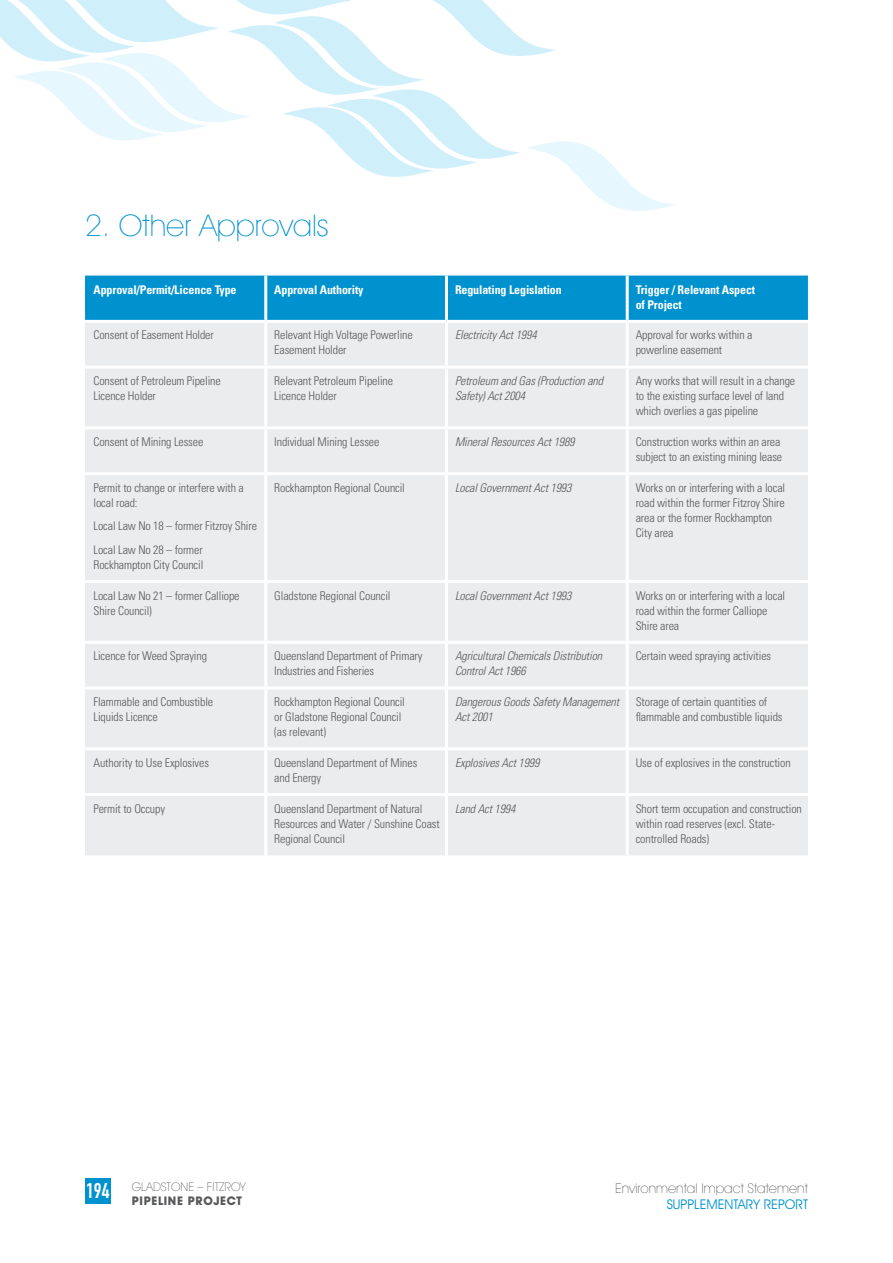
<style>
.page{position:relative;width:893px;height:1263px;background:#fff}
.page>*{position:absolute;margin:0;border:0;box-sizing:border-box;transform-origin:0 0}
.t1{font:200 30px "Avant Garde IT Cby BT";color:#0092cf}
.t2{font:200 13.5px "Avant Garde IT Cby BT";color:#58595b}
.t3{font:13.5px "Avant Garde IT Cby BT";color:#0092cf}
.t4{font:300 condensed 12px/15px "Univers";letter-spacing:-.01em;color:#58595b}
.t5{font:italic 300 condensed 12px/15px "Univers";letter-spacing:-.01em;color:#58595b}
.t6{font:700 condensed 12px/15px "Univers";letter-spacing:-.01em;color:#fff}
.t7{font:200 12px/13.5px "Avant Garde IT Cby BT";color:#58595b}
.s1{font-family:"DIN Engschrift";font-weight:400;font-size:21px;color:#fff}
.s2{font-weight:700}
</style>
<div class="page">
<div style="left:85px;top:1178px;width:26px;height:25px;background:#0092cf"></div>
<svg style="left:0;top:0;width:675px;height:211px"></svg>
<div style="left:85px;top:276px;width:723px;height:44px;background:#0092cf"></div>
<div style="left:85px;top:323px;width:723px;height:532px;background:#ebeced"></div>
<hr style="left:264px;top:276px;width:3px;height:44px;background:#fff">
<hr style="left:445px;top:276px;width:3px;height:44px;background:#fff">
<hr style="left:626px;top:276px;width:3px;height:44px;background:#fff">
<hr style="left:264px;top:323px;width:3px;height:43px;background:#fff">
<hr style="left:445px;top:323px;width:3px;height:43px;background:#fff">
<hr style="left:626px;top:323px;width:3px;height:43px;background:#fff">
<hr style="left:85px;top:366px;width:181px;height:3px;background:#fff">
<hr style="left:266px;top:366px;width:180px;height:3px;background:#fff">
<hr style="left:264px;top:369px;width:3px;height:57px;background:#fff">
<hr style="left:446px;top:366px;width:181px;height:3px;background:#fff">
<hr style="left:445px;top:369px;width:3px;height:57px;background:#fff">
<hr style="left:627px;top:366px;width:181px;height:3px;background:#fff">
<hr style="left:626px;top:369px;width:3px;height:57px;background:#fff">
<hr style="left:85px;top:426px;width:181px;height:3px;background:#fff">
<hr style="left:266px;top:426px;width:180px;height:3px;background:#fff">
<hr style="left:264px;top:429px;width:3px;height:43px;background:#fff">
<hr style="left:446px;top:426px;width:181px;height:3px;background:#fff">
<hr style="left:445px;top:429px;width:3px;height:43px;background:#fff">
<hr style="left:627px;top:426px;width:181px;height:3px;background:#fff">
<hr style="left:626px;top:429px;width:3px;height:43px;background:#fff">
<hr style="left:85px;top:472px;width:181px;height:3px;background:#fff">
<hr style="left:266px;top:472px;width:180px;height:3px;background:#fff">
<hr style="left:264px;top:475px;width:3px;height:105px;background:#fff">
<hr style="left:446px;top:472px;width:181px;height:3px;background:#fff">
<hr style="left:445px;top:475px;width:3px;height:105px;background:#fff">
<hr style="left:627px;top:472px;width:181px;height:3px;background:#fff">
<hr style="left:626px;top:475px;width:3px;height:105px;background:#fff">
<hr style="left:85px;top:580px;width:181px;height:3px;background:#fff">
<hr style="left:266px;top:580px;width:180px;height:3px;background:#fff">
<hr style="left:264px;top:583px;width:3px;height:58px;background:#fff">
<hr style="left:446px;top:580px;width:181px;height:3px;background:#fff">
<hr style="left:445px;top:583px;width:3px;height:58px;background:#fff">
<hr style="left:627px;top:580px;width:181px;height:3px;background:#fff">
<hr style="left:626px;top:583px;width:3px;height:58px;background:#fff">
<hr style="left:85px;top:641px;width:181px;height:3px;background:#fff">
<hr style="left:266px;top:641px;width:180px;height:3px;background:#fff">
<hr style="left:264px;top:644px;width:3px;height:42px;background:#fff">
<hr style="left:446px;top:641px;width:181px;height:3px;background:#fff">
<hr style="left:445px;top:644px;width:3px;height:42px;background:#fff">
<hr style="left:627px;top:641px;width:181px;height:3px;background:#fff">
<hr style="left:626px;top:644px;width:3px;height:42px;background:#fff">
<hr style="left:85px;top:686px;width:181px;height:3px;background:#fff">
<hr style="left:266px;top:686px;width:180px;height:3px;background:#fff">
<hr style="left:264px;top:689px;width:3px;height:58px;background:#fff">
<hr style="left:446px;top:686px;width:181px;height:3px;background:#fff">
<hr style="left:445px;top:689px;width:3px;height:58px;background:#fff">
<hr style="left:627px;top:686px;width:181px;height:3px;background:#fff">
<hr style="left:626px;top:689px;width:3px;height:58px;background:#fff">
<hr style="left:85px;top:747px;width:181px;height:3px;background:#fff">
<hr style="left:266px;top:747px;width:180px;height:3px;background:#fff">
<hr style="left:264px;top:750px;width:3px;height:43px;background:#fff">
<hr style="left:446px;top:747px;width:181px;height:3px;background:#fff">
<hr style="left:445px;top:750px;width:3px;height:43px;background:#fff">
<hr style="left:627px;top:747px;width:181px;height:3px;background:#fff">
<hr style="left:626px;top:750px;width:3px;height:43px;background:#fff">
<hr style="left:85px;top:793px;width:181px;height:3px;background:#fff">
<hr style="left:266px;top:793px;width:180px;height:3px;background:#fff">
<hr style="left:264px;top:796px;width:3px;height:59px;background:#fff">
<hr style="left:446px;top:793px;width:181px;height:3px;background:#fff">
<hr style="left:445px;top:796px;width:3px;height:59px;background:#fff">
<hr style="left:627px;top:793px;width:181px;height:3px;background:#fff">
<hr style="left:626px;top:796px;width:3px;height:59px;background:#fff">
<h1 class="t1" style="left:85px;top:207px;width:245px">2. Other Approvals</h1>
<p class="t6" style="left:94px;top:282px;width:145px">Approval/Permit/Licence Type</p>
<p class="t6" style="left:274px;top:282px;width:91px">Approval Authority</p>
<p class="t6" style="left:455px;top:282px;width:108px">Regulating Legislation</p>
<p class="t6" style="left:636px;top:282px;width:121px">Trigger / Relevant Aspect of Project</p>
<p class="t4" style="left:94px;top:328px;width:122px">Consent of Easement Holder</p>
<p class="t4" style="left:274px;top:328px;width:140px">Relevant High Voltage Powerline<br>Easement Holder</p>
<p class="t5" style="left:455px;top:328px;width:83px">Electricity Act 1994</p>
<p class="t4" style="left:636px;top:328px;width:118px">Approval for works within a powerline easement</p>
<p class="t4" style="left:94px;top:373px;width:129px">Consent of Petroleum Pipeline<br>Licence Holder</p>
<p class="t4" style="left:274px;top:373px;width:120px">Relevant Petroleum Pipeline<br>Licence Holder</p>
<p class="t5" style="left:455px;top:373px;width:150px">Petroleum and Gas (Production and<br>Safety) Act 2004</p>
<p class="t4" style="left:636px;top:373px;width:161px">Any works that will result in a change to the existing surface level of land which overlies a gas pipeline</p>
<p class="t4" style="left:94px;top:434px;width:111px">Consent of Mining Lessee</p>
<p class="t4" style="left:274px;top:434px;width:107px">Individual Mining Lessee</p>
<p class="t5" style="left:455px;top:434px;width:121px">Mineral Resources Act 1989</p>
<p class="t4" style="left:636px;top:434px;width:148px">Construction works within an area subject to an existing mining lease</p>
<p class="t4" style="left:94px;top:480px;width:152px">Permit to change or interfere with a local road:</p>
<p class="t4" style="left:94px;top:514px;width:165px;line-height:23.5px">Local Law No 18 – former Fitzroy Shire<br>Local Law No 28 – former</p>
<p class="t4" style="left:94px;top:557px;width:111px">Rockhampton City Council</p>
<p class="t4" style="left:274px;top:480px;width:132px">Rockhampton Regional Council</p>
<p class="t5" style="left:455px;top:480px;width:118px">Local Government Act 1993</p>
<p class="t4" style="left:636px;top:480px;width:151px">Works on or interfering with a local road within the former Fitzroy Shire area or the former Rockhampton<br>City area</p>
<p class="t4" style="left:94px;top:588px;width:148px">Local Law No 21 – former Calliope<br>Shire Council)</p>
<p class="t4" style="left:274px;top:588px;width:118px">Gladstone Regional Council</p>
<p class="t5" style="left:455px;top:588px;width:118px">Local Government Act 1993</p>
<p class="t4" style="left:636px;top:588px;width:151px">Works on or interfering with a local road within the former Calliope<br>Shire area</p>
<p class="t4" style="left:94px;top:648px;width:115px">Licence for Weed Spraying</p>
<p class="t4" style="left:274px;top:648px;width:150px">Queensland Department of Primary<br>Industries and Fisheries</p>
<p class="t5" style="left:455px;top:648px;width:149px">Agricultural Chemicals Distribution<br>Control Act 1966</p>
<p class="t4" style="left:636px;top:648px;width:137px">Certain weed spraying activities</p>
<p class="t4" style="left:94px;top:694px;width:121px">Flammable and Combustible<br>Liquids Licence</p>
<p class="t4" style="left:274px;top:694px;width:132px">Rockhampton Regional Council or Gladstone Regional Council (as relevant)</p>
<p class="t5" style="left:455px;top:694px;width:166px">Dangerous Goods Safety Management<br>Act 2001</p>
<p class="t4" style="left:636px;top:694px;width:148px">Storage of certain quantities of flammable and combustible liquids</p>
<p class="t4" style="left:94px;top:755px;width:117px">Authority to Use Explosives</p>
<p class="t4" style="left:274px;top:755px;width:145px">Queensland Department of Mines and Energy</p>
<p class="t5" style="left:455px;top:755px;width:86px">Explosives Act 1999</p>
<p class="t4" style="left:636px;top:755px;width:156px">Use of explosives in the construction</p>
<p class="t4" style="left:94px;top:801px;width:73px">Permit to Occupy</p>
<p class="t4" style="left:274px;top:801px;width:167px">Queensland Department of Natural<br>Resources and Water / Sunshine Coast<br>Regional Council</p>
<p class="t5" style="left:455px;top:801px;width:62px">Land Act 1994</p>
<p class="t4" style="left:636px;top:801px;width:168px">Short term occupation and construction within road reserves (excl. State&shy;controlled Roads)</p>
<p class="t7" style="left:132px;top:1180px;width:115px;text-indent:-46px"><span class="s1">194</span> GLADSTONE – FITZROY<br><span class="s2">PIPELINE PROJECT</span></p>
<p class="t2" style="left:615px;top:1179px;width:194px">Environmental Impact Statement</p>
<p class="t3" style="left:667px;top:1196px;width:143px">SUPPLEMENTARY REPORT</p>
</div>
